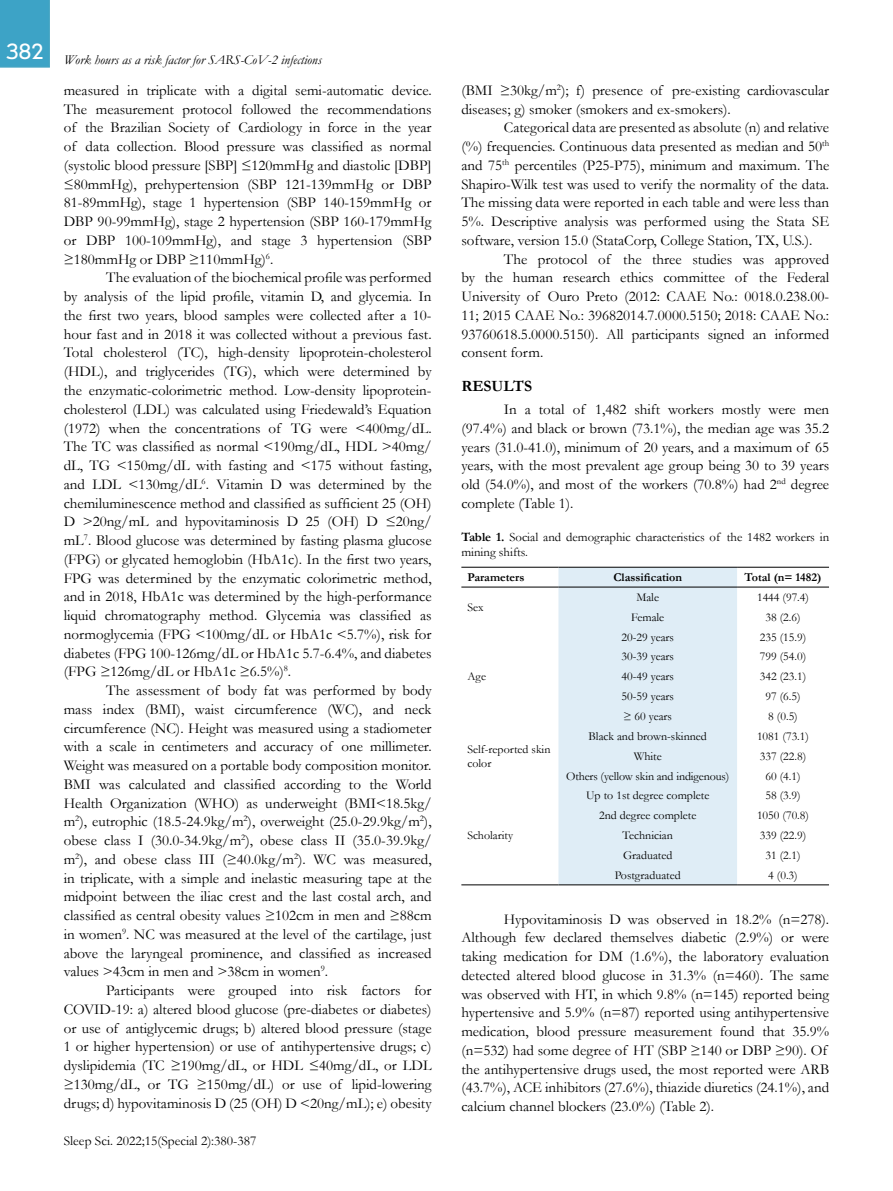
<style>
.page{position:relative;width:893px;height:1191px;background:#fff}
.page>*{position:absolute;margin:0;border:0;box-sizing:border-box;transform-origin:0 0}
.t1{font:700 15.75px "Garamond";color:#000}
.t2{font:15px/18.8px "Garamond";color:#000;text-align:justify}
.t3{font:italic 13.5px "Garamond";color:#000}
.t4{font:13.5px "Garamond";color:#000}
.t5{font:12.75px/15.3px "Garamond";color:#000}
.t6{font:12px/14.4px "Garamond";color:#000}
.t7{font:700 12px "Garamond";color:#000}
.s1{font-weight:700}
</style>
<div class="page">
<div style="left:0;top:0;width:50px;height:68px;background:#3da3c6"></div>
<div style="left:558px;top:568px;width:179px;height:316px;background:#dfedf6"></div>
<hr style="left:461px;top:567px;width:97px;height:1px;background:#000">
<hr style="left:558px;top:567px;width:179px;height:1px;background:#000">
<hr style="left:737px;top:567px;width:92px;height:1px;background:#000">
<hr style="left:461px;top:587px;width:97px;height:1px;background:#000">
<hr style="left:558px;top:587px;width:179px;height:1px;background:#000">
<hr style="left:737px;top:587px;width:92px;height:1px;background:#000">
<hr style="left:461px;top:884px;width:97px;height:1px;background:#000">
<hr style="left:558px;top:884px;width:179px;height:1px;background:#000">
<hr style="left:737px;top:884px;width:92px;height:1px;background:#000">
<p class="t3" style="left:6px;top:51px;width:317px"><sup>382</sup> Work hours as a risk factor for SARS-CoV-2 infections</p>
<p class="t2" style="left:64px;top:80px;width:369px">measured in triplicate with a digital semi-automatic device.<br>The measurement protocol followed the recommendations of the Brazilian Society of Cardiology in force in the year of data collection. Blood pressure was classified as normal (systolic blood pressure [SBP] ≤120mmHg and diastolic [DBP] ≤80mmHg), prehypertension (SBP 121-139mmHg or DBP 81-89mmHg), stage 1 hypertension (SBP 140-159mmHg or DBP 90-99mmHg), stage 2 hypertension (SBP 160-179mmHg or DBP 100-109mmHg), and stage 3 hypertension (SBP ≥180mmHg or DBP ≥110mmHg)<sup>6</sup>.</p>
<p class="t2" style="left:64px;top:268px;width:369px;text-indent:43px">The evaluation of the biochemical profile was performed by analysis of the lipid profile, vitamin D, and glycemia. In the first two years, blood samples were collected after a 10- hour fast and in 2018 it was collected without a previous fast.<br>Total cholesterol (TC), high-density lipoprotein-cholesterol (HDL), and triglycerides (TG), which were determined by the enzymatic-colorimetric method. Low-density lipoprotein&shy;cholesterol (LDL) was calculated using Friedewald’s Equation (1972) when the concentrations of TG were &lt;400mg/dL.<br>The TC was classified as normal &lt;190mg/dL, HDL &gt;40mg/ dL, TG &lt;150mg/dL with fasting and &lt;175 without fasting, and LDL &lt;130mg/dL<sup>6</sup>. Vitamin D was determined by the chemiluminescence method and classified as sufficient 25 (OH)<br>D &gt;20ng/mL and hypovitaminosis D 25 (OH) D ≤20ng/ mL<sup>7</sup>. Blood glucose was determined by fasting plasma glucose (FPG) or glycated hemoglobin (HbA1c). In the first two years, FPG was determined by the enzymatic colorimetric method, and in 2018, HbA1c was determined by the high-performance liquid chromatography method. Glycemia was classified as normoglycemia (FPG &lt;100mg/dL or HbA1c &lt;5.7%), risk for diabetes (FPG 100-126mg/dL or HbA1c 5.7-6.4%, and diabetes (FPG ≥126mg/dL or HbA1c ≥6.5%)<sup>8</sup>.</p>
<p class="t2" style="left:64px;top:680px;width:369px;text-indent:43px">The assessment of body fat was performed by body mass index (BMI), waist circumference (WC), and neck circumference (NC). Height was measured using a stadiometer with a scale in centimeters and accuracy of one millimeter.<br>Weight was measured on a portable body composition monitor.<br>BMI was calculated and classified according to the World Health Organization (WHO) as underweight (BMI&lt;18.5kg/ m<sup>2</sup>), eutrophic (18.5-24.9kg/m<sup>2</sup>), overweight (25.0-29.9kg/m<sup>2</sup>), obese class I (30.0-34.9kg/m<sup>2</sup>), obese class II (35.0-39.9kg/ m<sup>2</sup>), and obese class III (≥40.0kg/m<sup>2</sup>). WC was measured, in triplicate, with a simple and inelastic measuring tape at the midpoint between the iliac crest and the last costal arch, and classified as central obesity values ≥102cm in men and ≥88cm in women<sup>9</sup>. NC was measured at the level of the cartilage, just above the laryngeal prominence, and classified as increased values &gt;43cm in men and &gt;38cm in women<sup>9</sup>.</p>
<p class="t2" style="left:64px;top:980px;width:369px;text-indent:43px">Participants were grouped into risk factors for COVID-19: a) altered blood glucose (pre-diabetes or diabetes) or use of antiglycemic drugs; b) altered blood pressure (stage 1 or higher hypertension) or use of antihypertensive drugs; c) dyslipidemia (TC ≥190mg/dL, or HDL ≤40mg/dL, or LDL ≥130mg/dL, or TG ≥150mg/dL) or use of lipid-lowering drugs; d) hypovitaminosis D (25 (OH) D &lt;20ng/mL); e) obesity</p>
<p class="t4" style="left:64px;top:1131px;width:194px">Sleep Sci. 2022;15(Special 2):380-387</p>
<p class="t2" style="left:461px;top:80px;width:369px">(BMI ≥30kg/m<sup>2</sup>); f) presence of pre-existing cardiovascular diseases; g) smoker (smokers and ex-smokers).</p>
<p class="t2" style="left:461px;top:118px;width:369px;text-indent:43px">Categorical data are presented as absolute (n) and relative (%) frequencies. Continuous data presented as median and 50<sup>th </sup>and 75<sup>th</sup> percentiles (P25-P75), minimum and maximum. The Shapiro-Wilk test was used to verify the normality of the data.<br>The missing data were reported in each table and were less than 5%. Descriptive analysis was performed using the Stata SE software, version 15.0 (StataCorp, College Station, TX, U.S.).</p>
<p class="t2" style="left:461px;top:249px;width:369px;text-indent:43px">The protocol of the three studies was approved by the human research ethics committee of the Federal University of Ouro Preto (2012: CAAE No.: 0018.0.238.00- 11; 2015 CAAE No.: 39682014.7.0000.5150; 2018: CAAE No.:<br>93760618.5.0000.5150). All participants signed an informed consent form.</p>
<p class="t1" style="left:461px;top:375px;width:72px">RESULTS</p>
<p class="t2" style="left:461px;top:399px;width:369px;text-indent:43px">In a total of 1,482 shift workers mostly were men (97.4%) and black or brown (73.1%), the median age was 35.2 years (31.0-41.0), minimum of 20 years, and a maximum of 65 years, with the most prevalent age group being 30 to 39 years old (54.0%), and most of the workers (70.8%) had 2<sup>nd</sup> degree complete (Table 1).</p>
<p class="t5" style="left:461px;top:529px;width:369px"><span class="s1">Table 1.</span> Social and demographic characteristics of the 1482 workers in mining shifts.</p>
<p class="t7" style="left:467px;top:569px;width:59px">Parameters</p>
<p class="t7" style="left:613px;top:569px;width:70px">Classification</p>
<p class="t7" style="left:745px;top:569px;width:78px">Total (n= 1482)</p>
<p class="t6" style="left:467px;top:599px;width:18px">Sex</p>
<p class="t6" style="left:636px;top:589px;width:24px">Male</p>
<p class="t6" style="left:757px;top:589px;width:54px">1444 (97.4)</p>
<p class="t6" style="left:631px;top:609px;width:35px">Female</p>
<p class="t6" style="left:765px;top:609px;width:37px">38 (2.6)</p>
<p class="t6" style="left:467px;top:669px;width:20px">Age</p>
<p class="t6" style="left:467px;top:741px;width:85px">Self-reported skin color</p>
<p class="t6" style="left:621px;top:629px;width:54px">20-29 years</p>
<p class="t6" style="left:760px;top:629px;width:48px">235 (15.9)</p>
<p class="t6" style="left:621px;top:649px;width:54px">30-39 years</p>
<p class="t6" style="left:760px;top:649px;width:48px">799 (54.0)</p>
<p class="t6" style="left:621px;top:669px;width:54px">40-49 years</p>
<p class="t6" style="left:760px;top:669px;width:48px">342 (23.1)</p>
<p class="t6" style="left:621px;top:689px;width:54px">50-59 years</p>
<p class="t6" style="left:765px;top:689px;width:37px">97 (6.5)</p>
<p class="t6" style="left:623px;top:709px;width:50px">≥ 60 years</p>
<p class="t6" style="left:768px;top:709px;width:31px">8 (0.5)</p>
<p class="t6" style="left:588px;top:728px;width:120px">Black and brown-skinned</p>
<p class="t6" style="left:757px;top:728px;width:54px">1081 (73.1)</p>
<p class="t6" style="left:634px;top:748px;width:30px">White</p>
<p class="t6" style="left:760px;top:748px;width:48px">337 (22.8)</p>
<p class="t6" style="left:566px;top:768px;width:165px">Others (yellow skin and indigenous)</p>
<p class="t6" style="left:765px;top:768px;width:37px">60 (4.1)</p>
<p class="t6" style="left:586px;top:788px;width:125px">Up to 1st degree complete</p>
<p class="t6" style="left:765px;top:788px;width:37px">58 (3.9)</p>
<p class="t6" style="left:599px;top:808px;width:99px">2nd degree complete</p>
<p class="t6" style="left:757px;top:808px;width:54px">1050 (70.8)</p>
<p class="t6" style="left:623px;top:828px;width:52px">Technician</p>
<p class="t6" style="left:760px;top:828px;width:48px">339 (22.9)</p>
<p class="t6" style="left:623px;top:847px;width:51px">Graduated</p>
<p class="t6" style="left:765px;top:847px;width:37px">31 (2.1)</p>
<p class="t6" style="left:615px;top:867px;width:68px">Postgraduated</p>
<p class="t6" style="left:768px;top:867px;width:31px">4 (0.3)</p>
<p class="t2" style="left:461px;top:909px;width:369px;text-align:left;text-indent:43px">Hypovitaminosis D was observed in 18.2% (n=278).<br>Although few declared themselves diabetic (2.9%) or were taking medication for DM (1.6%), the laboratory evaluation detected altered blood glucose in 31.3% (n=460). The same was observed with HT, in which 9.8% (n=145) reported being hypertensive and 5.9% (n=87) reported using antihypertensive medication, blood pressure measurement found that 35.9% (n=532) had some degree of HT (SBP ≥140 or DBP ≥90). Of the antihypertensive drugs used, the most reported were ARB (43.7%), ACE inhibitors (27.6%), thiazide diuretics (24.1%), and calcium channel blockers (23.0%) (Table 2).</p>
<p class="t6" style="left:467px;top:828px;width:47px">Scholarity</p>
</div>
